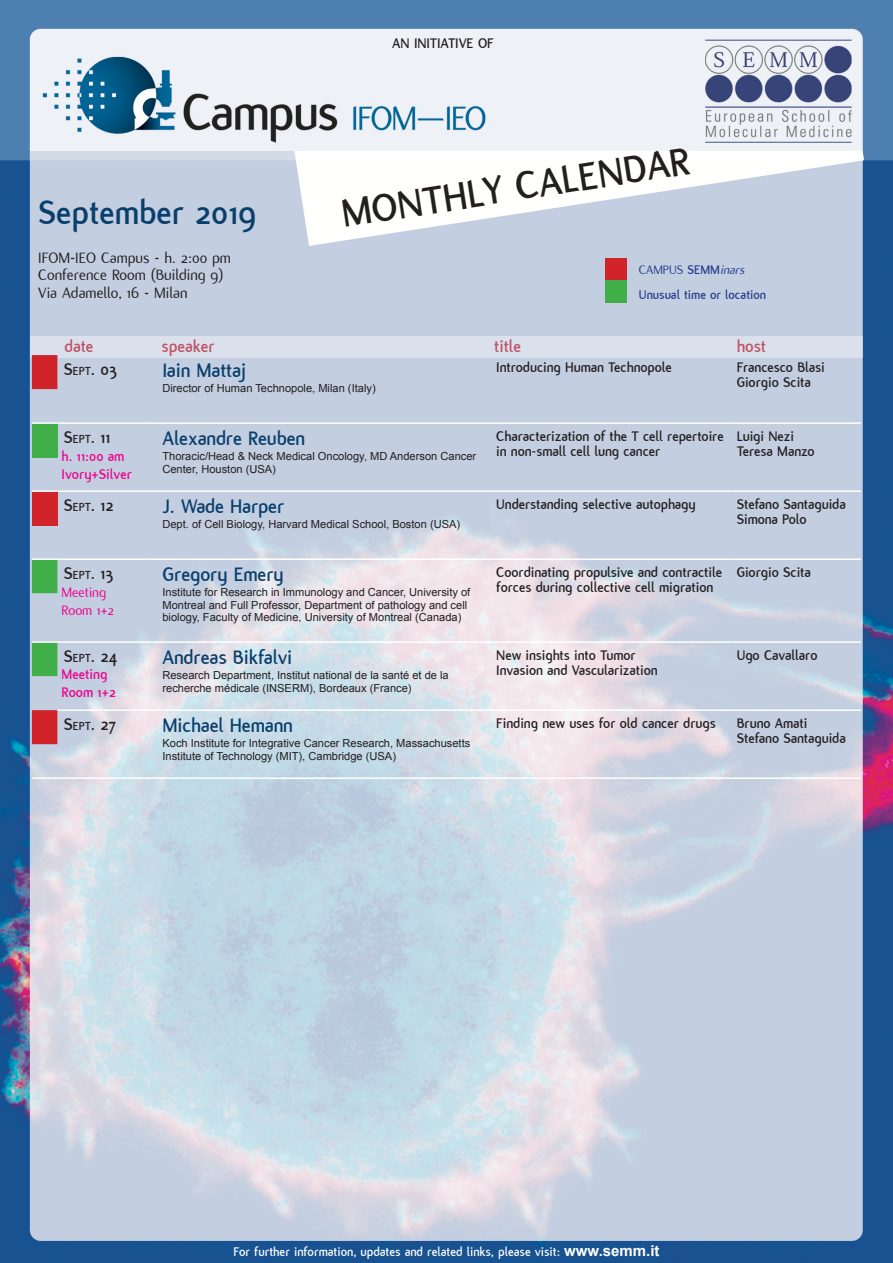
<style>
.page{position:relative;width:893px;height:1263px;background:#fff}
.page>*{position:absolute;margin:0;border:0;box-sizing:border-box;transform-origin:0 0}
.t1{font:700 42px "Flux";color:#231f20}
.Mese_Grande_Blu{font:700 36px "Flux";color:#083f6c}
.speaker{font:700 21px "Flux";letter-spacing:-.005em;color:#083f6c}
.data{font:700 18px "Flux";color:#231f20}
.t2{font:700 18px "Flux";color:#bf5264}
.location{font:16.5px "Flux";color:#231f20}
.host{font:700 15px/15px "Flux";letter-spacing:-.005em;color:#231f20}
.Mese_Grande_Blu-2{font:700 15px/18px "Flux";color:#ed028c}
.Mese_Grande_Blu-3{font:15px/18px "Flux";color:#ed028c}
.location-2{font:700 15px/17.2px "Flux";color:#ed028c}
.TESTI_VARI{font:700 13.5px "Flux";color:#fff}
.t3{font:700 13.5px "Flux";color:#253f8e}
.t4{font:13.5px "Flux";color:#253f8e}
.affiliation{font:11.1px/12.3px "Arial";color:#231f20}
.speaker-2{font:11.1px/12.3px "Arial";color:#231f20}
.s1{font-weight:700}
.s2{font-style:italic}
.s3{font-size:12.6px}
.s4{font-family:"Arial";font-size:15px}
</style>
<div class="page">
<img style="left:0;top:0;width:893px;height:1263px">
<div style="left:605px;top:258px;width:21px;height:23px;background:#d1232a"></div>
<div style="left:30px;top:336px;width:832px;height:21px;background:#dae1ec"></div>
<div style="left:605px;top:281px;width:21px;height:22px;background:#40ae49"></div>
<svg style="left:32px;top:355px;width:25px;height:389px;background:#a49787"></svg>
<hr style="left:57px;top:422px;width:88px;height:2px;background:#fff">
<hr style="left:145px;top:422px;width:347px;height:2px;background:#fff">
<hr style="left:492px;top:422px;width:240px;height:2px;background:#fff">
<hr style="left:732px;top:422px;width:129px;height:2px;background:#fff">
<hr style="left:57px;top:490px;width:88px;height:2px;background:#fff">
<hr style="left:145px;top:490px;width:347px;height:2px;background:#fff">
<hr style="left:492px;top:490px;width:240px;height:2px;background:#fff">
<hr style="left:732px;top:490px;width:129px;height:2px;background:#fff">
<hr style="left:57px;top:558px;width:88px;height:2px;background:#fff">
<hr style="left:145px;top:558px;width:347px;height:2px;background:#fff">
<hr style="left:492px;top:558px;width:240px;height:2px;background:#fff">
<hr style="left:732px;top:558px;width:129px;height:2px;background:#fff">
<hr style="left:57px;top:641px;width:88px;height:2px;background:#fff">
<hr style="left:145px;top:641px;width:347px;height:2px;background:#fff">
<hr style="left:492px;top:641px;width:240px;height:2px;background:#fff">
<hr style="left:732px;top:641px;width:129px;height:2px;background:#fff">
<hr style="left:57px;top:709px;width:88px;height:2px;background:#fff">
<hr style="left:145px;top:709px;width:347px;height:2px;background:#fff">
<hr style="left:492px;top:709px;width:240px;height:2px;background:#fff">
<hr style="left:732px;top:709px;width:129px;height:2px;background:#fff">
<hr style="left:57px;top:777px;width:88px;height:2px;background:#fff">
<hr style="left:145px;top:777px;width:347px;height:2px;background:#fff">
<hr style="left:492px;top:777px;width:240px;height:2px;background:#fff">
<hr style="left:732px;top:777px;width:129px;height:2px;background:#fff">
<hr style="left:32px;top:422px;width:25px;height:2px;background:#fff">
<hr style="left:32px;top:490px;width:25px;height:2px;background:#fff">
<hr style="left:32px;top:558px;width:25px;height:2px;background:#fff">
<hr style="left:32px;top:641px;width:25px;height:2px;background:#fff">
<hr style="left:32px;top:777px;width:25px;height:2px;background:#fff">
<p class="Mese_Grande_Blu" style="left:38px;top:193px;width:219px">September 2019</p>
<p class="location" style="left:38px;top:249px;width:194px">IFOM-IEO Campus - h. 2:00 pm</p>
<p class="location" style="left:38px;top:266px;width:187px">Conference Room (Building 9)</p>
<p class="location" style="left:38px;top:283px;width:151px">Via Adamello, 16 - Milan</p>
<h3 class="host" style="left:392px;top:36px;width:103px">AN INITIATIVE OF</h3>
<h1 class="t1" style="left:338px;top:192px;width:354px;rotate:-9deg">MONTHLY CALENDAR</h1>
<p class="t4" style="left:639px;top:262px;width:107px">CAMPUS <span class="s1">SEMM</span><span class="s2">inars</span></p>
<p class="t3" style="left:639px;top:287px;width:129px">Unusual time or location</p>
<h3 class="t2" style="left:64px;top:336px;width:31px">date</h3>
<h3 class="t2" style="left:161px;top:336px;width:55px">speaker</h3>
<h3 class="t2" style="left:494px;top:336px;width:28px">title</h3>
<h3 class="t2" style="left:737px;top:336px;width:31px">host</h3>
<p class="data" style="left:64px;top:359px;width:55px">S<span class="s3">EPT</span>. 03</p>
<p class="speaker" style="left:162px;top:359px;width:85px">Iain Mattaj</p>
<p class="affiliation" style="left:162px;top:382px;width:215px">Director of Human Technopole, Milan (Italy)</p>
<p class="data" style="left:64px;top:427px;width:48px">S<span class="s3">EPT</span>. 11</p>
<p class="Mese_Grande_Blu-2" style="left:62px;top:447px;width:72px">h. 11:00 am<br>Ivory+Silver</p>
<p class="speaker" style="left:162px;top:427px;width:144px">Alexandre Reuben</p>
<p class="affiliation" style="left:162px;top:450px;width:315px">Thoracic/Head &amp; Neck Medical Oncology, MD Anderson Cancer<br>Center, Houston (USA)</p>
<p class="data" style="left:64px;top:495px;width:51px">S<span class="s3">EPT</span>. 12</p>
<p class="speaker" style="left:162px;top:495px;width:124px">J. Wade Harper</p>
<p class="affiliation" style="left:162px;top:518px;width:299px">Dept. of Cell Biology, Harvard Medical School, Boston (USA)</p>
<p class="data" style="left:64px;top:563px;width:51px">S<span class="s3">EPT</span>. 13</p>
<p class="Mese_Grande_Blu-3" style="left:62px;top:584px;width:54px">Meeting<br>Room 1+2</p>
<p class="data" style="left:64px;top:646px;width:55px">S<span class="s3">EPT</span>. 24</p>
<p class="location-2" style="left:62px;top:666px;width:56px">Meeting<br>Room 1+2</p>
<p class="speaker" style="left:162px;top:563px;width:123px">Gregory Emery</p>
<p class="affiliation" style="left:162px;top:586px;width:309px">Institute for Research in Immunology and Cancer, University of<br>Montreal and Full Professor, Department of pathology and cell biology, Faculty of Medicine, University of Montreal (Canada)</p>
<p class="speaker" style="left:162px;top:646px;width:131px">Andreas Bikfalvi</p>
<p class="speaker-2" style="left:162px;top:669px;width:288px">Research Department, Institut national de la santé et de la recherche médicale (INSERM), Bordeaux (France)</p>
<p class="data" style="left:64px;top:714px;width:54px">S<span class="s3">EPT</span>. 27</p>
<p class="speaker" style="left:162px;top:714px;width:132px">Michael Hemann</p>
<p class="affiliation" style="left:162px;top:737px;width:309px">Koch Institute for Integrative Cancer Research, Massachusetts<br>Institute of Technology (MIT), Cambridge (USA)</p>
<p class="host" style="left:496px;top:360px;width:177px">Introducing Human Technopole</p>
<p class="host" style="left:737px;top:360px;width:89px">Francesco Blasi</p>
<p class="host" style="left:737px;top:375px;width:76px">Giorgio Scita</p>
<p class="host" style="left:496px;top:428px;width:229px">Characterization of the T cell repertoire in non-small cell lung cancer</p>
<p class="host" style="left:737px;top:428px;width:59px">Luigi Nezi</p>
<p class="host" style="left:737px;top:443px;width:79px">Teresa Manzo</p>
<p class="host" style="left:496px;top:496px;width:201px">Understanding selective autophagy</p>
<p class="host" style="left:737px;top:496px;width:111px">Stefano Santaguida</p>
<p class="host" style="left:737px;top:511px;width:71px">Simona Polo</p>
<p class="host" style="left:496px;top:564px;width:227px">Coordinating propulsive and contractile forces during collective cell migration</p>
<p class="host" style="left:737px;top:564px;width:76px">Giorgio Scita</p>
<p class="host" style="left:496px;top:647px;width:163px">New insights into Tumor<br>Invasion and Vascularization</p>
<p class="host" style="left:737px;top:647px;width:82px">Ugo Cavallaro</p>
<p class="host" style="left:496px;top:715px;width:221px">Finding new uses for old cancer drugs</p>
<p class="host" style="left:737px;top:715px;width:111px">Bruno Amati<br>Stefano Santaguida</p>
<p class="TESTI_VARI" style="left:233px;top:1244px;width:428px">For further information, updates and related links, please visit: <span class="s4">www.semm.it</span></p>
</div>
